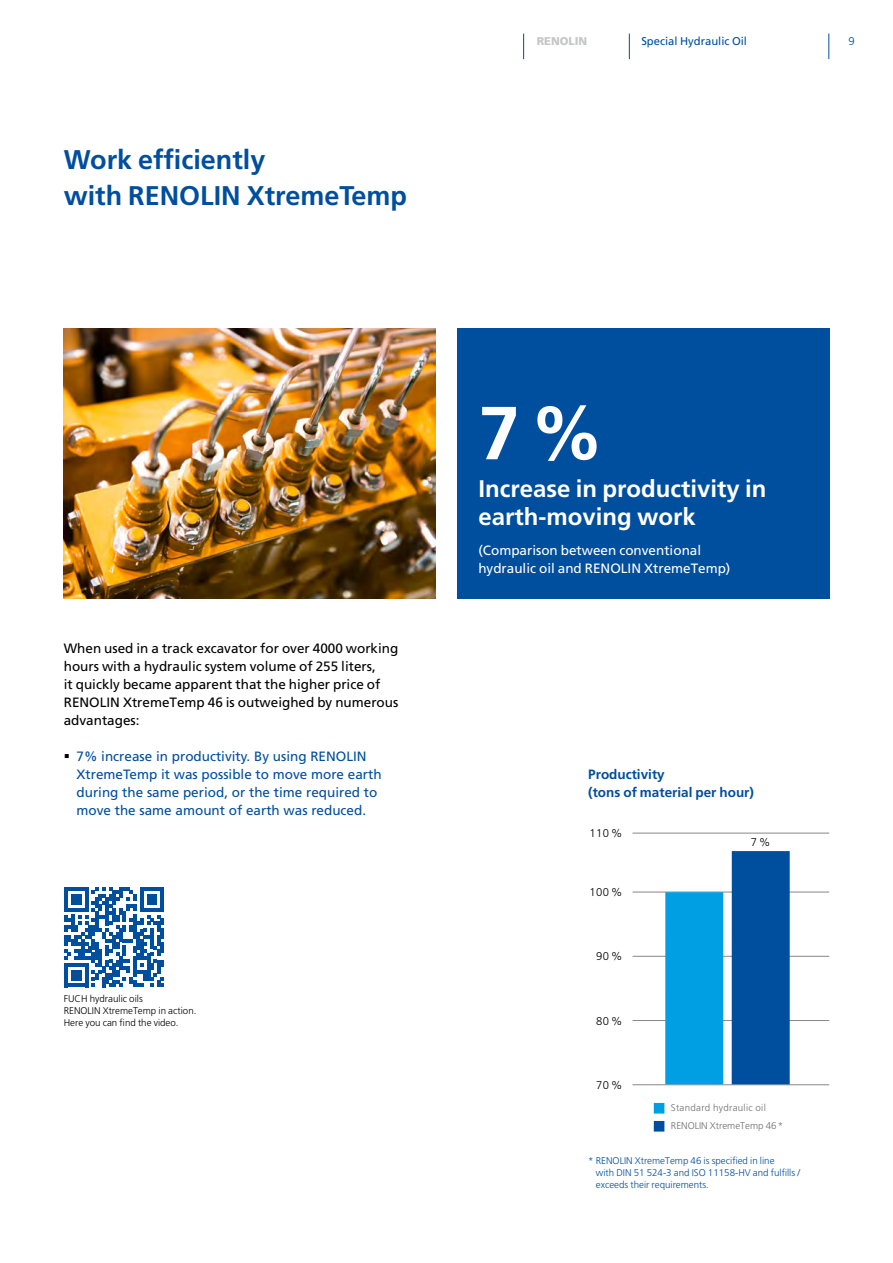
<style>
.page{position:relative;width:893px;height:1263px;background:#fff}
.page>*{position:absolute;margin:0;border:0;box-sizing:border-box;transform-origin:0 0}
.t1{font:700 75px "Frutiger LT Std";color:#fff}
.t2{font:700 27px/36px "Frutiger LT Std";color:#004e9e}
.t3{font:700 24px/28.8px "Frutiger LT Std";color:#fff}
.t4{font:13.5px/18px "Frutiger LT Std";color:#000}
.t5{font:13.5px/18px "Frutiger LT Std";color:#004e9e}
.t6{font:13.5px/18px "Frutiger LT Std";color:#fff}
.t7{font:700 13.5px/18px "Frutiger LT Std";color:#004e9e}
.t8{font:11.25px "Frutiger LT Std";color:#004e9e}
.t9{font:300 11.25px "Frutiger LT Std";letter-spacing:.03em;color:#000}
.t10{font:900 11.25px "Frutiger LT Std";color:#c5c6c6}
.t11{font:300 11.25px "Frutiger LT Std";color:#004e9e}
.t12{font:300 9.75px/12px "Frutiger LT Std";color:#004e9e}
.t13{font:300 9.75px/12px "Frutiger LT Std";color:#000}
.t14{font:300 9.75px/18px "Frutiger LT Std";letter-spacing:.03em;color:#6f6f6e}
</style>
<div class="page">
<img style="left:64px;top:329px;width:372px;height:270px">
<svg style="left:629px;top:34px;width:1px;height:25px"></svg>
<svg style="left:523px;top:34px;width:1px;height:25px"></svg>
<svg style="left:828px;top:34px;width:1px;height:25px"></svg>
<div style="left:457px;top:329px;width:372px;height:270px;background:#004e9e"></div>
<hr style="left:632px;top:892px;width:197px;height:1px;background:#878786">
<hr style="left:632px;top:833px;width:197px;height:1px;background:#878786">
<hr style="left:632px;top:956px;width:197px;height:1px;background:#878786">
<hr style="left:632px;top:1020px;width:197px;height:1px;background:#878786">
<hr style="left:632px;top:1084px;width:197px;height:1px;background:#878786">
<div style="left:665px;top:892px;width:58px;height:192px;background:#009ee3"></div>
<div style="left:732px;top:851px;width:58px;height:233px;background:#004e9e"></div>
<svg style="left:64px;top:887px;width:100px;height:100px"></svg>
<div style="left:654px;top:1103px;width:10px;height:10px;background:#009ee3"></div>
<div style="left:654px;top:1121px;width:10px;height:10px;background:#004e9e"></div>
<h2 class="t2" style="left:64px;top:142px;width:345px">Work efficiently<br>with RENOLIN XtremeTemp</h2>
<p class="t10" style="left:537px;top:34px;width:52px">RENOLIN</p>
<p class="t8" style="left:641px;top:34px;width:107px">Special Hydraulic Oil</p>
<p class="t11" style="left:848px;top:34px;width:8px">9</p>
<p class="t4" style="left:64px;top:639px;width:336px">When used in a track excavator for over 4000 working hours with a hydraulic system volume of 255 liters,<br>it quickly became apparent that the higher price of RENOLIN XtremeTemp 46 is outweighed by numerous advantages:</p>
<p class="t5" style="left:77px;top:747px;width:307px">7% increase in productivity. By using RENOLIN XtremeTemp it was possible to move more earth during the same period, or the time required to move the same amount of earth was reduced.</p>
<p class="t13" style="left:64px;top:993px;width:134px">FUCH hydraulic oils<br>RENOLIN XtremeTemp in action.<br>Here you can find the video.</p>
<h1 class="t1" style="left:478px;top:389px;width:128px">7%</h1>
<h3 class="t3" style="left:478px;top:474px;width:290px">Increase in productivity in earth-moving work</h3>
<p class="t6" style="left:478px;top:542px;width:254px">(Comparison between conventional hydraulic oil and RENOLIN XtremeTemp)</p>
<p class="t7" style="left:588px;top:765px;width:167px">Productivity<br>(tons of material per hour)</p>
<p class="t9" style="left:589px;top:827px;width:34px">110 %</p>
<p class="t9" style="left:589px;top:886px;width:34px">100 %</p>
<p class="t9" style="left:596px;top:950px;width:28px">90%</p>
<p class="t9" style="left:596px;top:1015px;width:28px">80%</p>
<p class="t9" style="left:596px;top:1079px;width:28px">70%</p>
<p class="t9" style="left:751px;top:836px;width:21px">7%</p>
<p class="t14" style="left:671px;top:1099px;width:114px">Standard hydraulic oil<br>RENOLIN XtremeTemp 46*</p>
<p class="t12" style="left:596px;top:1155px;width:206px;text-indent:-8px">* RENOLIN XtremeTemp 46 is specified in line<br>with DIN 51 524-3 and ISO 11158-HV and fulfills / exceeds their requirements.</p>
</div>
